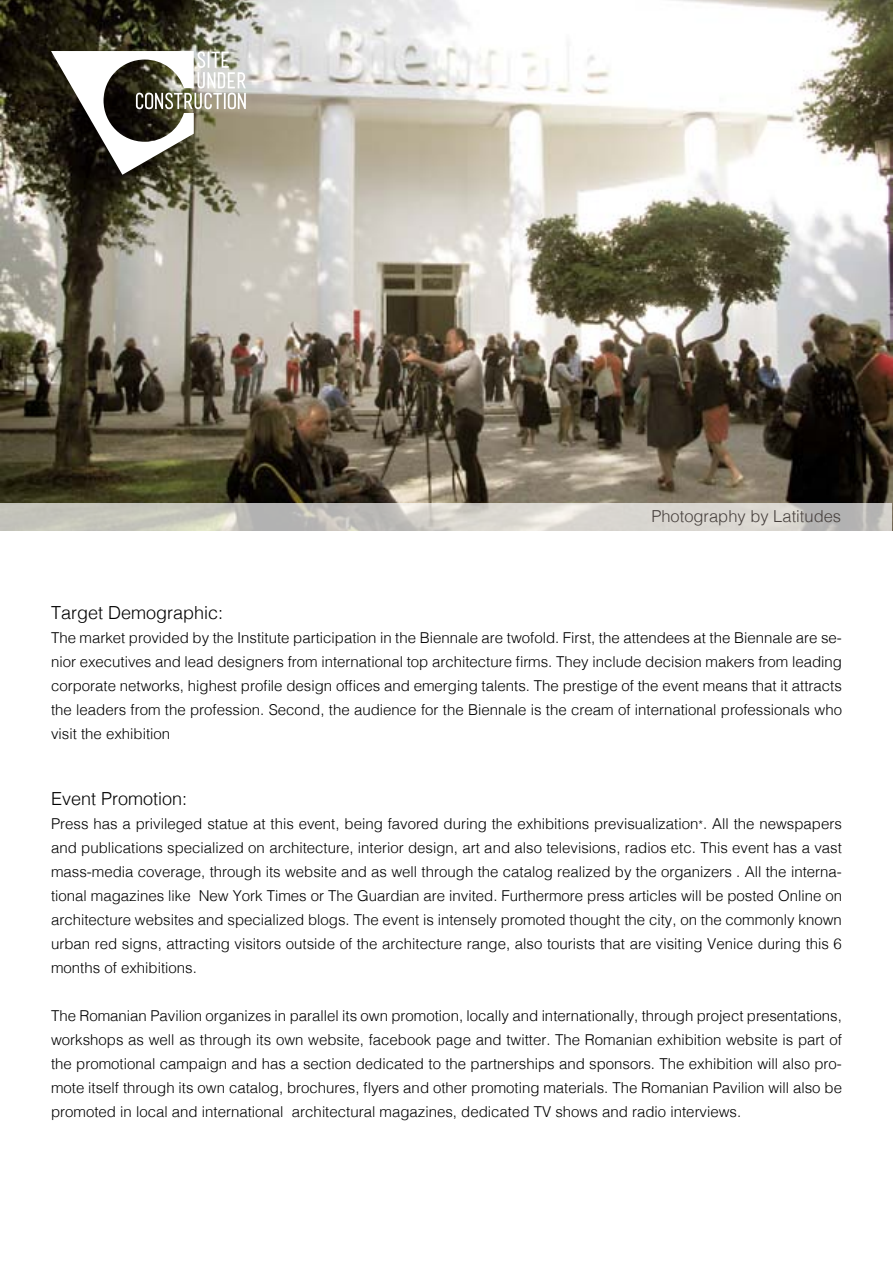
<style>
.page{position:relative;width:893px;height:1263px;background:#fff}
.page>*{position:absolute;margin:0;border:0;box-sizing:border-box;transform-origin:0 0}
.t1{font:300 18px "Helvetica";color:#000}
.t2{font:300 16.5px "Helvetica";color:#47403d}
.t3{font:300 15px/24px "Helvetica";color:#000;text-align:justify}
.s1{font-size:12px}
</style>
<div class="page">
<img style="left:0;top:0;width:893px;height:530px">
<svg style="left:51px;top:51px;width:195px;height:124px"></svg>
<svg style="left:1px;top:502px;width:891px;height:28px;background:#c8c6bf"></svg>
<p class="t2" style="left:651px;top:502px;width:191px">Photography by Latitudes</p>
<p class="t1" style="left:51px;top:597px;width:174px">Target Demographic:</p>
<p class="t3" style="left:51px;top:624px;width:792px">The market provided by the Institute participation in the Biennale are twofold. First, the attendees at the Biennale are se&shy;nior executives and lead designers from international top architecture firms. They include decision makers from leading corporate networks, highest profile design offices and emerging talents. The prestige of the event means that it attracts the leaders from the profession. Second, the audience for the Biennale is the cream of international professionals who visit the exhibition</p>
<p class="t1" style="left:51px;top:783px;width:138px">Event Promotion:</p>
<p class="t3" style="left:51px;top:810px;width:792px">Press has a privileged statue at this event, being favored during the exhibitions previsualization<span class="s1">*</span>. All the newspapers and publications specialized on architecture, interior design, art and also televisions, radios etc. This event has a vast mass-media coverage, through its website and as well through the catalog realized by the organizers . All the interna&shy;tional magazines like New York Times or The Guardian are invited. Furthermore press articles will be posted Online on architecture websites and specialized blogs. The event is intensely promoted thought the city, on the commonly known urban red signs, attracting visitors outside of the architecture range, also tourists that are visiting Venice during this 6 months of exhibitions.</p>
<p class="t3" style="left:51px;top:1002px;width:792px">The Romanian Pavilion organizes in parallel its own promotion, locally and internationally, through project presentations, workshops as well as through its own website, facebook page and twitter. The Romanian exhibition website is part of the promotional campaign and has a section dedicated to the partnerships and sponsors. The exhibition will also pro&shy;mote itself through its own catalog, brochures, flyers and other promoting materials. The Romanian Pavilion will also be promoted in local and international architectural magazines, dedicated TV shows and radio interviews.</p>
</div>
